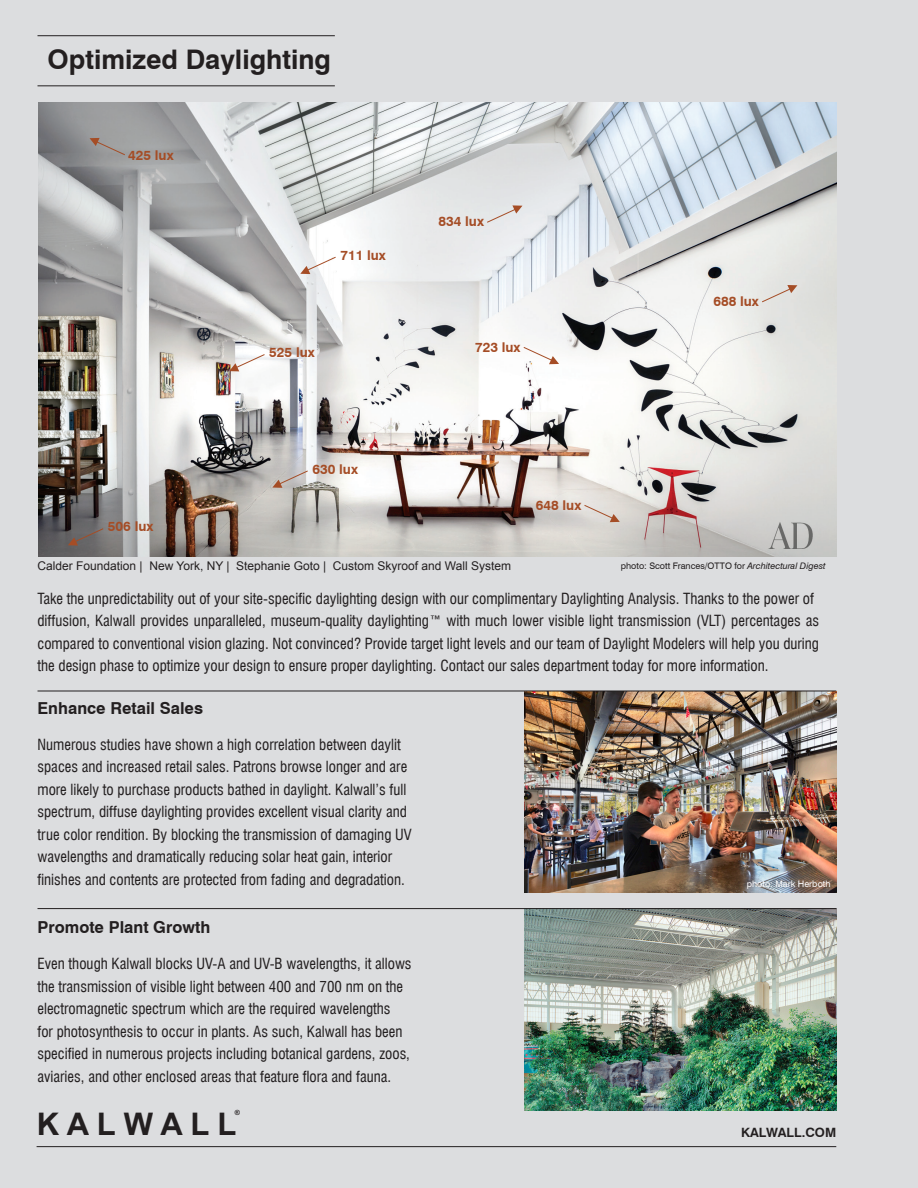
<style>
.page{position:relative;width:918px;height:1188px;background:#dcdddf}
.page>*{position:absolute;margin:0;border:0;box-sizing:border-box;transform-origin:0 0}
.t1{font:700 31.05px "Arial";color:#231f20}
.t2{font:700 27px "Swiss 721 BT";color:#231f20}
.t3{font:700 16.5px "Swiss 721 BT";color:#231f20}
.t4{font:condensed 15px/22.5px "Swiss 721 BT";color:#231f20}
.t5{font:700 13.5px "Swiss 721 BT";color:#a54d26}
.t6{font:700 12.9px "Swiss 721 BT";color:#231f20}
.t7{font:12px "Arial";color:#231f20}
.t8{font:9px "Swiss 721 BT";color:#231f20}
.t9{font:9px "Swiss 721 BT";color:#fff}
.t10{font:700 7.05px "Arial";color:#231f20}
.s1{font-style:italic}
</style>
<div class="page">
<img style="left:38px;top:103px;width:798px;height:453px">
<img style="left:524px;top:909px;width:312px;height:202px">
<img style="left:524px;top:692px;width:312px;height:201px">
<hr style="left:37px;top:1146px;width:799px;height:1px;background:#231f20">
<img style="left:767px;top:520px;width:49px;height:32px">
<hr style="left:38px;top:85px;width:297px;height:1px;background:#231f20">
<hr style="left:38px;top:35px;width:297px;height:1px;background:#231f20">
<hr style="left:38px;top:691px;width:798px;height:1px;background:#231f20">
<hr style="left:38px;top:908px;width:798px;height:1px;background:#231f20">
<svg style="left:300px;top:256px;width:36px;height:18px"></svg>
<svg style="left:229px;top:354px;width:36px;height:17px"></svg>
<svg style="left:523px;top:347px;width:36px;height:17px"></svg>
<svg style="left:584px;top:505px;width:36px;height:17px"></svg>
<svg style="left:486px;top:205px;width:36px;height:18px"></svg>
<svg style="left:90px;top:138px;width:36px;height:18px"></svg>
<svg style="left:761px;top:285px;width:36px;height:18px"></svg>
<svg style="left:68px;top:528px;width:36px;height:18px"></svg>
<svg style="left:272px;top:470px;width:36px;height:18px"></svg>
<p class="t2" style="left:48px;top:43px;width:285px">Optimized Daylighting</p>
<p class="t5" style="left:128px;top:147px;width:47px">425 lux</p>
<p class="t5" style="left:108px;top:518px;width:47px">506 lux</p>
<p class="t5" style="left:340px;top:247px;width:47px">711 lux</p>
<p class="t5" style="left:269px;top:344px;width:47px">525 lux</p>
<p class="t5" style="left:312px;top:461px;width:47px">630 lux</p>
<p class="t5" style="left:438px;top:213px;width:47px">834 lux</p>
<p class="t5" style="left:475px;top:339px;width:47px">723 lux</p>
<p class="t5" style="left:536px;top:497px;width:47px">648 lux</p>
<p class="t5" style="left:713px;top:293px;width:47px">688 lux</p>
<p class="t7" style="left:38px;top:558px;width:475px">Calder Foundation | New York, NY | Stephanie Goto | Custom Skyroof and Wall System</p>
<p class="t8" style="left:621px;top:560px;width:206px">photo: Scott Frances/OTTO for <span class="s1">Architectural Digest</span></p>
<p class="t4" style="left:38px;top:587px;width:778px">Take the unpredictability out of your site-specific daylighting design with our complimentary Daylighting Analysis. Thanks to the power of</p>
<p class="t4" style="left:38px;top:610px;width:783px;text-align:justify">diffusion, Kalwall provides unparalleled, museum-quality daylighting™ with much lower visible light transmission (VLT) percentages as compared to conventional vision glazing. Not convinced? Provide target light levels and our team of Daylight Modelers will help you during the design phase to optimize your design to ensure proper daylighting. Contact our sales department today for more information.</p>
<p class="t3" style="left:38px;top:698px;width:167px">Enhance Retail Sales</p>
<p class="t4" style="left:38px;top:733px;width:376px">Numerous studies have shown a high correlation between daylit spaces and increased retail sales. Patrons browse longer and are more likely to purchase products bathed in daylight. Kalwall’s full spectrum, diffuse daylighting provides excellent visual clarity and true color rendition. By blocking the transmission of damaging UV wavelengths and dramatically reducing solar heat gain, interior finishes and contents are protected from fading and degradation.</p>
<p class="t3" style="left:38px;top:917px;width:174px">Promote Plant Growth</p>
<p class="t4" style="left:38px;top:952px;width:376px">Even though Kalwall blocks UV-A and UV-B wavelengths, it allows the transmission of visible light between 400 and 700 nm on the electromagnetic spectrum which are the required wavelengths<br>for photosynthesis to occur in plants. As such, Kalwall has been specified in numerous projects including botanical gardens, zoos, aviaries, and other enclosed areas that feature flora and fauna.</p>
<p class="t10" style="left:235px;top:1108px;width:7px">®</p>
<p class="t1" style="left:37px;top:1104px;width:201px">K A L W A L L</p>
<p class="t9" style="left:747px;top:879px;width:85px">photo: Mark Herboth</p>
<p class="t6" style="left:741px;top:1124px;width:97px">KALWALL.COM</p>
</div>
